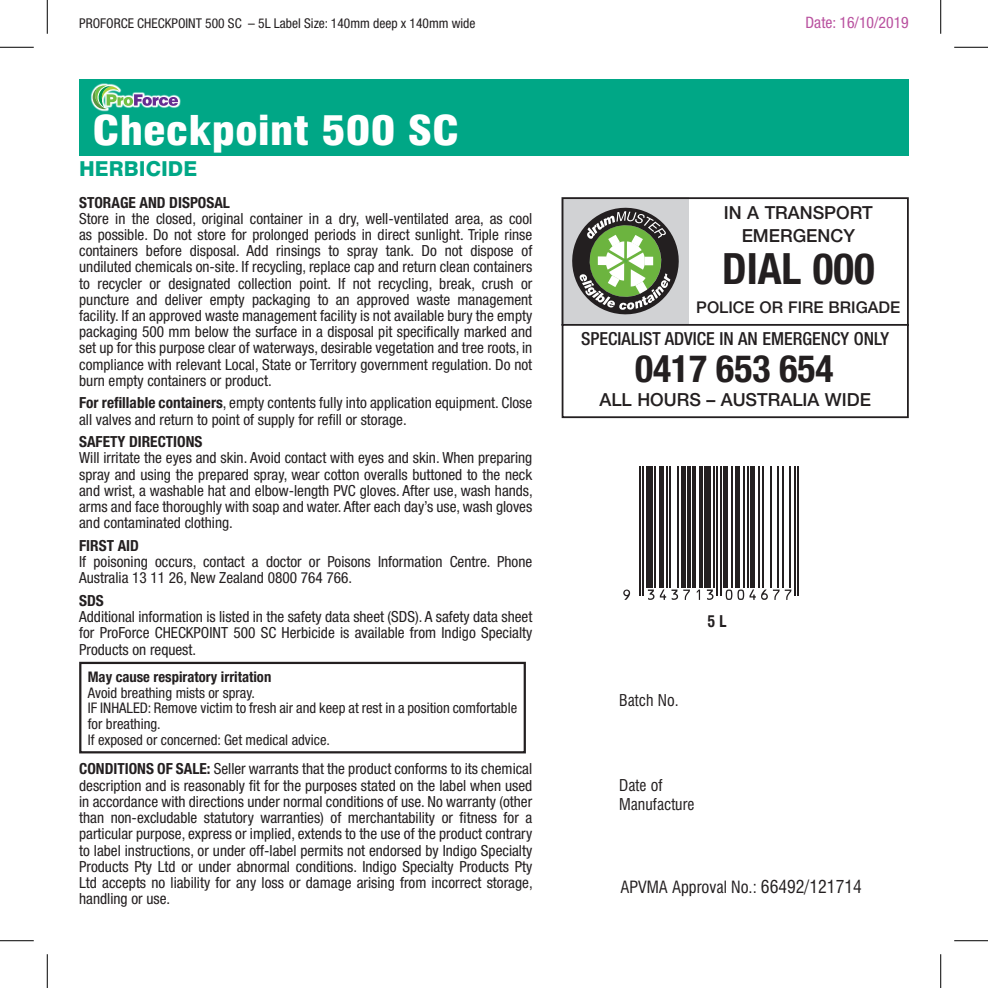
<style>
.page{position:relative;width:988px;height:988px;background:#fff}
.page>*{position:absolute;margin:0;border:0;box-sizing:border-box;transform-origin:0 0}
.t1{font:700 condensed 43.2px "Helvetica Neue";color:#231f20}
.t2{font:900 condensed 40.05px "Swiss 721 BT";color:#fff;scale:1.15 1}
.t3{font:700 condensed 37.8px "Helvetica Neue";color:#231f20}
.t4{font:800 20.47px "Swiss 721 BT";color:#00a786}
.t5{font:500 18px/23.4px "Helvetica Neue";color:#231f20;text-align:center}
.t6{font:500 condensed 18px "Helvetica Neue";color:#231f20}
.t7{font:condensed 16.43px "Swiss 721 BT";color:#231f20}
.t8{font:500 16.2px "Helvetica Neue";color:#231f20}
.t9{font:condensed 15.97px/19.1px "Swiss 721 BT";color:#231f20}
.t10{font:condensed 15.75px "Helvetica Neue";color:#b9519f}
.t11{font:700 condensed 15.75px "Swiss 721 BT";color:#231f20}
.t12{font:condensed 15.3px/16.2px "Helvetica Neue";color:#231f20;text-align:justify}
.t13{font:700 condensed 15.3px "Helvetica Neue";color:#231f20}
.t14{font:condensed 14.62px/15.8px "Helvetica Neue";color:#231f20}
.t15{font:700 condensed 14.62px "Helvetica Neue";color:#231f20}
.t16{font:condensed 13.5px "Helvetica Neue";color:#231f20}
.s1{font-weight:700}
.s2{font-size:17.55px}
</style>
<div class="page">
<svg style="left:561px;top:197px;width:347px;height:222px"></svg>
<div style="left:79px;top:661px;width:447px;height:92px;border:2px solid #231f20"></div>
<svg style="left:630px;top:466px;width:169px;height:134px"></svg>
<hr style="left:639px;top:466px;width:1px;height:130px;background:#231f20">
<hr style="left:642px;top:466px;width:1px;height:130px;background:#231f20">
<div style="left:645px;top:466px;width:7px;height:121px;background:#231f20"></div>
<hr style="left:654px;top:466px;width:1px;height:121px;background:#231f20">
<div style="left:659px;top:466px;width:5px;height:121px;background:#231f20"></div>
<hr style="left:666px;top:466px;width:1px;height:121px;background:#231f20">
<hr style="left:669px;top:466px;width:1px;height:121px;background:#231f20">
<hr style="left:677px;top:466px;width:2px;height:121px;background:#231f20">
<div style="left:681px;top:466px;width:5px;height:121px;background:#231f20"></div>
<hr style="left:687px;top:466px;width:4px;height:121px;background:#231f20">
<hr style="left:692px;top:466px;width:4px;height:121px;background:#231f20">
<hr style="left:699px;top:466px;width:3px;height:121px;background:#231f20">
<div style="left:704px;top:466px;width:7px;height:121px;background:#231f20"></div>
<hr style="left:713px;top:466px;width:1px;height:121px;background:#231f20">
<hr style="left:716px;top:466px;width:2px;height:130px;background:#231f20">
<hr style="left:719px;top:466px;width:2px;height:130px;background:#231f20">
<div style="left:723px;top:466px;width:5px;height:121px;background:#231f20"></div>
<hr style="left:731px;top:466px;width:2px;height:121px;background:#231f20">
<hr style="left:735px;top:466px;width:4px;height:121px;background:#231f20">
<hr style="left:743px;top:466px;width:1px;height:121px;background:#231f20">
<hr style="left:746px;top:466px;width:2px;height:121px;background:#231f20">
<div style="left:750px;top:466px;width:5px;height:121px;background:#231f20"></div>
<hr style="left:758px;top:466px;width:2px;height:121px;background:#231f20">
<hr style="left:762px;top:466px;width:1px;height:121px;background:#231f20">
<hr style="left:770px;top:466px;width:1px;height:121px;background:#231f20">
<hr style="left:777px;top:466px;width:1px;height:121px;background:#231f20">
<hr style="left:782px;top:466px;width:1px;height:121px;background:#231f20">
<hr style="left:788px;top:466px;width:2px;height:121px;background:#231f20">
<hr style="left:794px;top:466px;width:1px;height:130px;background:#231f20">
<hr style="left:797px;top:466px;width:1px;height:130px;background:#231f20">
<svg style="left:623px;top:589px;width:7px;height:11px"></svg>
<svg style="left:648px;top:589px;width:42px;height:11px"></svg>
<svg style="left:696px;top:589px;width:4px;height:11px"></svg>
<svg style="left:706px;top:589px;width:7px;height:11px"></svg>
<svg style="left:725px;top:589px;width:30px;height:11px"></svg>
<svg style="left:761px;top:589px;width:30px;height:11px"></svg>
<div style="left:79px;top:79px;width:829px;height:77px;background:#00a786"></div>
<svg style="left:90px;top:83px;width:90px;height:28px"></svg>
<svg style="left:93px;top:85px;width:85px;height:24px"></svg>
<hr style="left:0;top:47px;width:34px;height:1px;background:#000">
<hr style="left:954px;top:47px;width:33px;height:1px;background:#000">
<hr style="left:0;top:940px;width:34px;height:1px;background:#000">
<hr style="left:954px;top:940px;width:33px;height:1px;background:#000">
<hr style="left:47px;top:0;width:1px;height:34px;background:#000">
<hr style="left:47px;top:954px;width:1px;height:33px;background:#000">
<hr style="left:940px;top:0;width:1px;height:34px;background:#000">
<hr style="left:940px;top:954px;width:1px;height:33px;background:#000">
<p class="t16" style="left:79px;top:15px;width:398px">PROFORCE CHECKPOINT 500 SC – 5L Label Size: 140mm deep x 140mm wide</p>
<p class="t10" style="left:805px;top:13px;width:105px">Date: 16/10/2019</p>
<h2 class="t2" style="left:93px;top:106px;width:320px">Checkpoint 500 SC</h2>
<h3 class="t4" style="left:79px;top:156px;width:119px">HERBICIDE</h3>
<p class="t13" style="left:79px;top:193px;width:152px">STORAGE AND DISPOSAL</p>
<p class="t12" style="left:79px;top:210px;width:454px">Store in the closed, original container in a dry, well-ventilated area, as cool as possible. Do not store for prolonged periods in direct sunlight. Triple rinse containers before disposal. Add rinsings to spray tank. Do not dispose of undiluted chemicals on-site. If recycling, replace cap and return clean containers to recycler or designated collection point. If not recycling, break, crush or puncture and deliver empty packaging to an approved waste management facility. If an approved waste management facility is not available bury the empty packaging 500 mm below the surface in a disposal pit specifically marked and set up for this purpose clear of waterways, desirable vegetation and tree roots, in compliance with relevant Local, State or Territory government regulation. Do not burn empty containers or product.</p>
<p class="t12" style="left:79px;top:395px;width:454px"><span class="s1">For refillable containers</span>, empty contents fully into application equipment. Close all valves and return to point of supply for refill or storage.</p>
<p class="t13" style="left:79px;top:432px;width:125px">SAFETY DIRECTIONS</p>
<p class="t12" style="left:79px;top:450px;width:455px">Will irritate the eyes and skin. Avoid contact with eyes and skin. When preparing spray and using the prepared spray, wear cotton overalls buttoned to the neck and wrist, a washable hat and elbow-length PVC gloves. After use, wash hands, arms and face thoroughly with soap and water. After each day’s use, wash gloves and contaminated clothing.</p>
<p class="t13" style="left:79px;top:536px;width:61px">FIRST AID</p>
<p class="t12" style="left:79px;top:553px;width:454px">If poisoning occurs, contact a doctor or Poisons Information Centre. Phone<br>Australia 13 11 26, New Zealand 0800 764 766.</p>
<p class="t13" style="left:79px;top:591px;width:26px">SDS</p>
<p class="t12" style="left:79px;top:608px;width:454px">Additional information is listed in the safety data sheet (SDS). A safety data sheet for ProForce CHECKPOINT 500 SC Herbicide is available from Indigo Specialty Products on request.</p>
<p class="t5" style="left:724px;top:200px;width:150px">IN A TRANSPORT<br>EMERGENCY</p>
<h1 class="t1" style="left:722px;top:242px;width:154px">DIAL 000</h1>
<p class="t8" style="left:696px;top:297px;width:205px">POLICE OR FIRE BRIGADE</p>
<p class="t6" style="left:581px;top:328px;width:309px">SPECIALIST ADVICE IN AN EMERGENCY ONLY</p>
<h3 class="t3" style="left:635px;top:346px;width:200px">0417 653 654</h3>
<p class="t5" style="left:599px;top:388px;width:273px">ALL HOURS – AUSTRALIA WIDE</p>
<p class="t11" style="left:707px;top:611px;width:21px">5 L</p>
<p class="t15" style="left:88px;top:667px;width:185px">May cause respiratory irritation</p>
<p class="t14" style="left:88px;top:684px;width:431px">Avoid breathing mists or spray.<br>IF INHALED: Remove victim to fresh air and keep at rest in a position comfortable for breathing.<br>If exposed or concerned: Get medical advice.</p>
<p class="t9" style="left:619px;top:690px;width:61px">Batch No.</p>
<p class="t9" style="left:619px;top:775px;width:77px">Date of<br>Manufacture</p>
<p class="t12" style="left:79px;top:760px;width:455px"><span class="s1">CONDITIONS OF SALE:</span> Seller warrants that the product conforms to its chemical description and is reasonably fit for the purposes stated on the label when used in accordance with directions under normal conditions of use. No warranty (other than non-excludable statutory warranties) of merchantability or fitness for a particular purpose, express or implied, extends to the use of the product contrary to label instructions, or under off-label permits not endorsed by Indigo Specialty Products Pty Ltd or under abnormal conditions. Indigo Specialty Products Pty Ltd accepts no liability for any loss or damage arising from incorrect storage, handling or use.</p>
<p class="t7" style="left:620px;top:877px;width:243px">APVMA Approval No.: <span class="s2">66492/121714</span></p>
</div>
